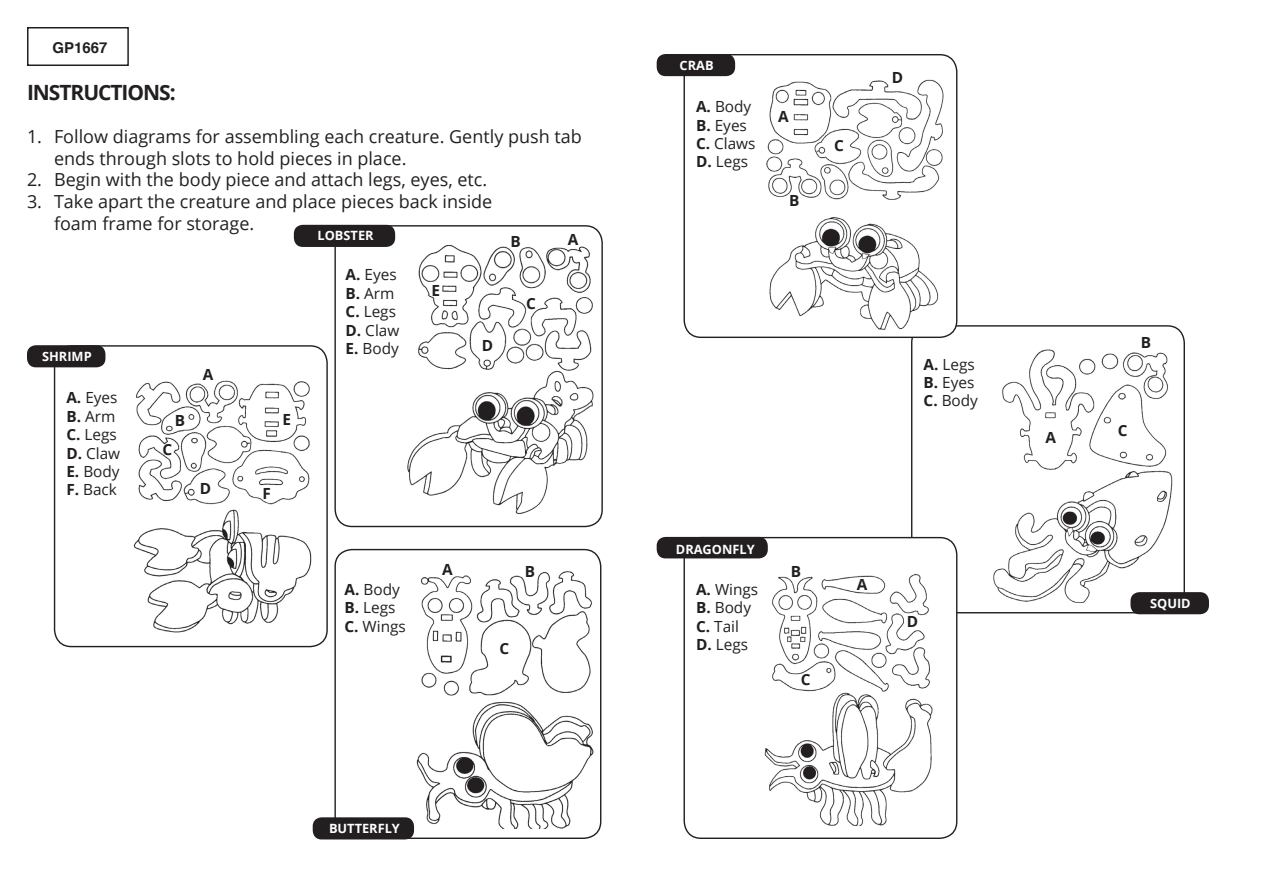
<style>
.page{position:relative;width:1263px;height:893px;background:#fff}
.page>*{position:absolute;margin:0;border:0;box-sizing:border-box;transform-origin:0 0}
.t1{font:700 21px "Open Sans";letter-spacing:-.05em;color:#231f20}
.t2{font:18px/21.6px "Open Sans";color:#231f20}
.t3{font:15.3px/18.5px "Open Sans";color:#231f20}
.t4{font:700 15.3px "Open Sans";color:#231f20}
.t5{font:700 15px "Helvetica";color:#231f20}
.t6{font:700 12.75px "Open Sans";color:#fff}
.s1{font-weight:700}
</style>
<div class="page">
<div style="left:911px;top:325px;width:274px;height:288px;border:1px solid #231f20;border-radius:17px"></div>
<img style="left:993px;top:349px;width:180px;height:254px">
<div style="left:27px;top:27px;width:102px;height:39px;border:2px solid #231f20"></div>
<div style="left:54px;top:345px;width:274px;height:302px;border:1px solid #231f20;border-radius:17px"></div>
<div style="left:27px;top:345px;width:78px;height:22px;background:#231f20;border-radius:9px"></div>
<img style="left:133px;top:380px;width:179px;height:253px">
<div style="left:334px;top:549px;width:267px;height:290px;border:1px solid #231f20;border-radius:17px"></div>
<img style="left:408px;top:571px;width:186px;height:257px">
<div style="left:684px;top:55px;width:273px;height:282px;background:#fff;border-radius:17px"></div>
<div style="left:683px;top:54px;width:274px;height:284px;border:1px solid #231f20;border-radius:17px"></div>
<div style="left:657px;top:54px;width:78px;height:22px;background:#231f20;border-radius:9px"></div>
<img style="left:766px;top:79px;width:178px;height:251px">
<div style="left:1130px;top:592px;width:79px;height:22px;background:#231f20;border-radius:9px"></div>
<div style="left:684px;top:538px;width:273px;height:300px;background:#fff;border-radius:17px"></div>
<div style="left:683px;top:537px;width:274px;height:302px;border:1px solid #231f20;border-radius:17px"></div>
<img style="left:764px;top:574px;width:169px;height:253px">
<div style="left:657px;top:537px;width:111px;height:21px;background:#231f20;border-radius:9px"></div>
<img style="left:407px;top:245px;width:187px;height:269px">
<div style="left:334px;top:225px;width:269px;height:302px;border:1px solid #231f20;border-radius:17px"></div>
<div style="left:313px;top:817px;width:101px;height:22px;background:#231f20;border-radius:9px"></div>
<div style="left:294px;top:225px;width:101px;height:22px;background:#231f20;border-radius:9px"></div>
<p class="t5" style="left:53px;top:36px;width:57px">GP1667</p>
<p class="t1" style="left:27px;top:78px;width:150px">INSTRUCTIONS:</p>
<p class="t2" style="left:54px;top:125px;width:529px;text-indent:-27px">1. Follow diagrams for assembling each creature. Gently push tab ends through slots to hold pieces in place.</p>
<p class="t2" style="left:27px;top:169px;width:462px">2. Begin with the body piece and attach legs, eyes, etc.</p>
<p class="t2" style="left:54px;top:190px;width:440px;text-indent:-27px">3. Take apart the creature and place pieces back inside foam frame for storage.</p>
<p class="t6" style="left:318px;top:227px;width:58px">LOBSTER</p>
<p class="t3" style="left:346px;top:265px;width:55px"><span class="s1">A.</span> Eyes<br><span class="s1">B.</span> Arm<br><span class="s1">C.</span> Legs<br><span class="s1">D.</span> Claw<br><span class="s1">E.</span> Body</p>
<p class="t4" style="left:510px;top:231px;width:12px">B</p>
<p class="t4" style="left:568px;top:228px;width:12px">A</p>
<p class="t4" style="left:432px;top:279px;width:10px">E</p>
<p class="t4" style="left:526px;top:293px;width:11px">C</p>
<p class="t4" style="left:482px;top:335px;width:13px">D</p>
<p class="t6" style="left:42px;top:348px;width:51px">SHRIMP</p>
<p class="t3" style="left:66px;top:388px;width:55px"><span class="s1">A.</span> Eyes<br><span class="s1">B.</span> Arm<br><span class="s1">C.</span> Legs<br><span class="s1">D.</span> Claw<br><span class="s1">E.</span> Body<br><span class="s1">F.</span> Back</p>
<p class="t4" style="left:203px;top:364px;width:12px">A</p>
<p class="t4" style="left:282px;top:409px;width:10px">E</p>
<p class="t4" style="left:175px;top:410px;width:12px">B</p>
<p class="t4" style="left:163px;top:438px;width:11px">C</p>
<p class="t4" style="left:200px;top:478px;width:13px">D</p>
<p class="t4" style="left:262px;top:483px;width:10px">F</p>
<p class="t3" style="left:344px;top:580px;width:63px"><span class="s1">A.</span> Body<br><span class="s1">B.</span> Legs<br><span class="s1">C.</span> Wings</p>
<p class="t4" style="left:442px;top:559px;width:12px">A</p>
<p class="t4" style="left:525px;top:561px;width:12px">B</p>
<p class="t4" style="left:499px;top:637px;width:11px">C</p>
<p class="t6" style="left:329px;top:819px;width:72px">BUTTERFLY</p>
<p class="t6" style="left:680px;top:56px;width:35px">CRAB</p>
<p class="t3" style="left:696px;top:97px;width:61px"><span class="s1">A.</span> Body<br><span class="s1">B.</span> Eyes<br><span class="s1">C.</span> Claws<br><span class="s1">D.</span> Legs</p>
<p class="t4" style="left:778px;top:106px;width:12px">A</p>
<p class="t4" style="left:789px;top:190px;width:12px">B</p>
<p class="t4" style="left:834px;top:135px;width:11px">C</p>
<p class="t4" style="left:892px;top:67px;width:13px">D</p>
<p class="t3" style="left:923px;top:354px;width:56px"><span class="s1">A.</span> Legs<br><span class="s1">B.</span> Eyes<br><span class="s1">C.</span> Body</p>
<p class="t6" style="left:676px;top:540px;width:80px">DRAGONFLY</p>
<p class="t4" style="left:791px;top:561px;width:12px">B</p>
<p class="t3" style="left:696px;top:580px;width:64px"><span class="s1">A.</span> Wings<br><span class="s1">B.</span> Body<br><span class="s1">C.</span> Tail<br><span class="s1">D.</span> Legs</p>
<p class="t4" style="left:857px;top:574px;width:12px">A</p>
<p class="t4" style="left:801px;top:669px;width:11px">C</p>
<p class="t4" style="left:907px;top:611px;width:13px">D</p>
<p class="t4" style="left:1045px;top:427px;width:12px">A</p>
<p class="t4" style="left:1141px;top:332px;width:12px">B</p>
<p class="t4" style="left:1118px;top:419px;width:11px">C</p>
<p class="t6" style="left:1150px;top:594px;width:42px">SQUID</p>
</div>
